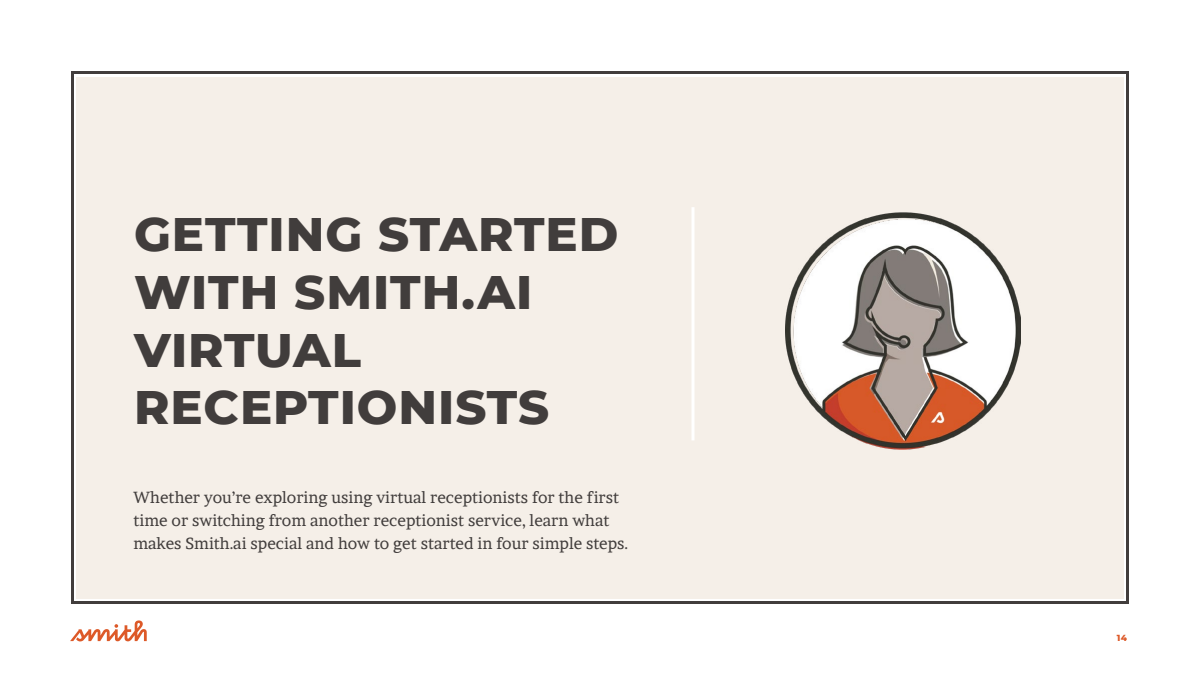
<style>
.page{position:relative;width:1200px;height:675px;background:#fff}
.page>*{position:absolute;margin:0;border:0;box-sizing:border-box;transform-origin:0 0}
.t1{font:800 48px/57.6px "Montserrat";letter-spacing:.02em;color:#413d3c}
.t2{font:16px/23px "Brawler";color:#413d3c}
.t3{font:800 9px "Montserrat";color:#dd5928}
</style>
<div class="page">
<svg style="left:70px;top:620px;width:77px;height:22px"></svg>
<div style="left:76px;top:77px;width:1048px;height:521px;background:#f5efe8"></div>
<div style="left:71px;top:71px;width:1058px;height:533px;border:3px solid #413d3c"></div>
<hr style="left:692px;top:207px;width:2px;height:233px;background:#fff">
<img style="left:786px;top:213px;width:235px;height:237px">
<h1 class="t1" style="left:134px;top:203px;width:486px">GETTING STARTED<br>WITH SMITH.AI<br>VIRTUAL<br>RECEPTIONISTS</h1>
<p class="t2" style="left:133px;top:486px;width:496px">Whether you’re exploring using virtual receptionists for the first time or switching from another receptionist service, learn what makes Smith.ai special and how to get started in four simple steps.</p>
<p class="t3" style="left:1117px;top:631px;width:12px">14</p>
</div>
